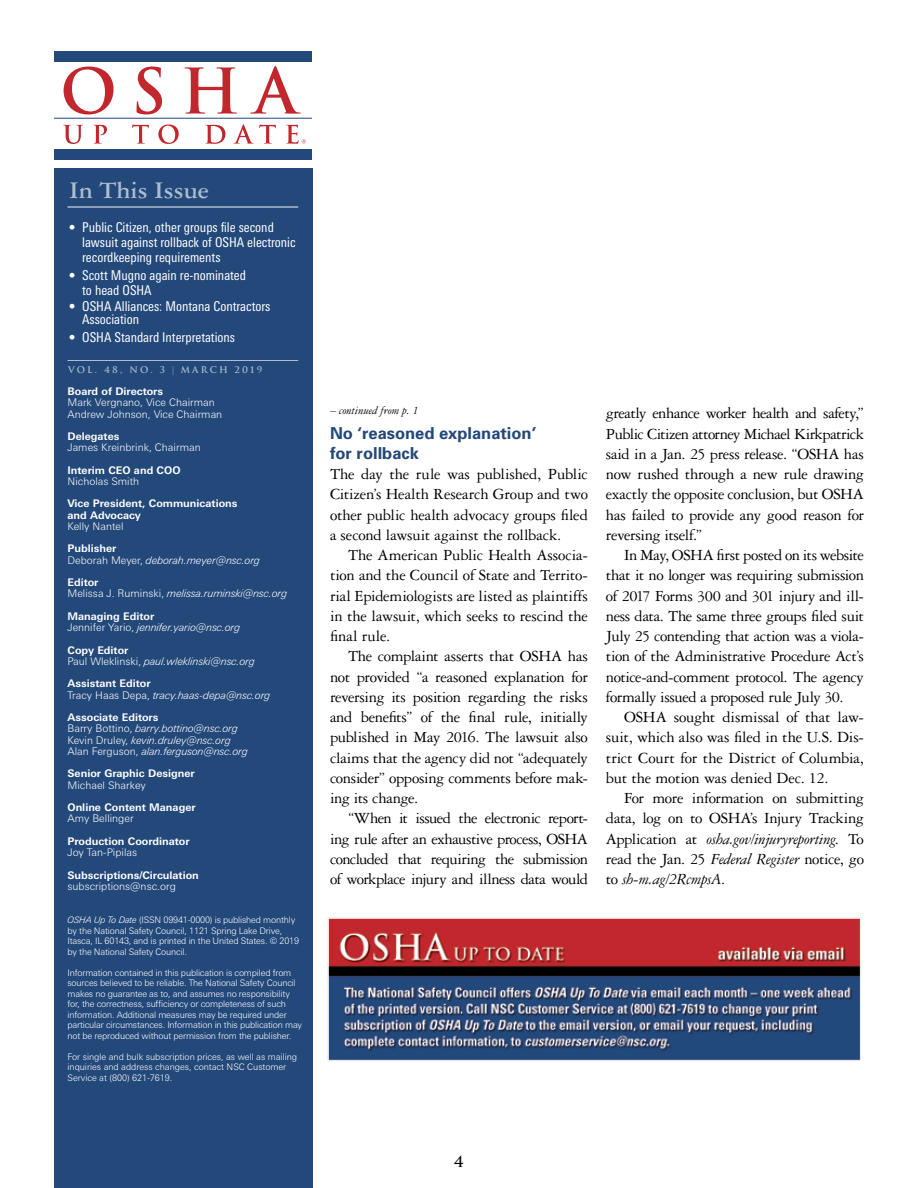
<style>
.page{position:relative;width:918px;height:1188px;background:#fff}
.page>*{position:absolute;margin:0;border:0;box-sizing:border-box;transform-origin:0 0}
.t1{font:700 25.5px "Garamond 3 LT Std";color:#adbdcf}
.t2{font:16.5px/20.2px "Garamond 3 LT Std";letter-spacing:-.02em;color:#000;text-align:justify}
.t3{font:700 16.5px/20.2px "Univers";color:#23487a}
.t4{font:700 15px "Trajan";color:#000}
.t5{font:condensed 13.5px/15px "Univers Next Pro";color:#fff}
.t6{font:italic 12px "Garamond 3 LT Std";color:#000}
.t7{font:italic 300 10.5px/11.2px "Univers Next Pro";color:#fff}
.t8{font:700 10.5px/11.2px "Univers Next Pro";color:#fff}
.t9{font:300 10.5px/11.2px "Univers Next Pro";color:#fff}
.t10{font:300 9px/10.5px "Univers Next Pro";letter-spacing:-.02em;color:#fff}
.t11{font:700 9px "Trajan";letter-spacing:.24em;color:#adbdcf}
.s1{font-family:"Garamond 3 LT Std";font-weight:400}
.s2{font-weight:700;font-style:normal}
.s3{font-style:normal}
.s4{font-style:italic}
</style>
<div class="page">
<div style="left:54px;top:169px;width:259px;height:1019px;background:#23487a"></div>
<div style="left:54px;top:149px;width:258px;height:11px;background:#23487a"></div>
<div style="left:54px;top:51px;width:258px;height:11px;background:#23487a"></div>
<svg style="left:64px;top:67px;width:50px;height:47px"></svg>
<svg style="left:137px;top:67px;width:25px;height:47px"></svg>
<svg style="left:185px;top:67px;width:52px;height:47px"></svg>
<svg style="left:250px;top:66px;width:51px;height:48px"></svg>
<hr style="left:54px;top:118px;width:258px;height:1px;background:#23487a">
<svg style="left:63px;top:125px;width:20px;height:19px"></svg>
<svg style="left:93px;top:125px;width:14px;height:19px"></svg>
<svg style="left:132px;top:124px;width:17px;height:20px"></svg>
<svg style="left:158px;top:124px;width:21px;height:20px"></svg>
<svg style="left:205px;top:125px;width:20px;height:19px"></svg>
<svg style="left:233px;top:124px;width:43px;height:20px"></svg>
<svg style="left:286px;top:125px;width:20px;height:19px"></svg>
<hr style="left:68px;top:206px;width:230px;height:2px;background:#adbdcf">
<hr style="left:68px;top:360px;width:230px;height:1px;background:#adbdcf">
<img style="left:327px;top:917px;width:534px;height:144px">
<h1 class="t1" style="left:69px;top:176px;width:142px">In This Issue</h1>
<p class="t5" style="left:82px;top:220px;width:215px;text-indent:-14px">• Public Citizen, other groups file second lawsuit against rollback of OSHA electronic recordkeeping requirements</p>
<p class="t5" style="left:82px;top:268px;width:165px;line-height:14.2px;text-indent:-14px">• Scott Mugno again re-nominated to head OSHA</p>
<p class="t5" style="left:82px;top:300px;width:190px;line-height:12.8px;text-indent:-14px">• OSHA Alliances: Montana Contractors<br>Association</p>
<p class="t5" style="left:69px;top:330px;width:168px">• OSHA Standard Interpretations</p>
<p class="t11" style="left:68px;top:364px;width:196px">VOL. 48, NO. 3 <span class="s1">|</span> MARCH 2019</p>
<p class="t8" style="left:68px;top:386px;width:97px">Board of Directors</p>
<p class="t9" style="left:68px;top:397px;width:156px">Mark Vergnano, Vice Chairman<br>Andrew Johnson, Vice Chairman</p>
<p class="t8" style="left:68px;top:431px;width:53px">Delegates</p>
<p class="t9" style="left:68px;top:442px;width:135px">James Kreinbrink, Chairman</p>
<p class="t8" style="left:68px;top:464px;width:115px">Interim CEO and COO</p>
<p class="t9" style="left:68px;top:476px;width:73px">Nicholas Smith</p>
<p class="t8" style="left:68px;top:498px;width:172px">Vice President, Communications and Advocacy</p>
<p class="t9" style="left:68px;top:521px;width:58px">Kelly Nantel</p>
<p class="t7" style="left:68px;top:543px;width:194px"><span class="s2">Publisher<br></span><span class="s3">Deborah Meyer,</span> deborah.meyer@nsc.org</p>
<p class="t7" style="left:68px;top:577px;width:221px"><span class="s2">Editor<br></span><span class="s3">Melissa J. Ruminski,</span> melissa.ruminski@nsc.org</p>
<p class="t7" style="left:68px;top:611px;width:174px"><span class="s2">Managing Editor<br></span><span class="s3">Jennifer Yario,</span> jennifer.yario@nsc.org</p>
<p class="t7" style="left:68px;top:644px;width:189px"><span class="s2">Copy Editor<br></span><span class="s3">Paul Wleklinski,</span> paul.wleklinski@nsc.org</p>
<p class="t7" style="left:68px;top:678px;width:205px"><span class="s2">Assistant Editor<br></span><span class="s3">Tracy Haas Depa,</span> tracy.haas-depa@nsc.org</p>
<p class="t7" style="left:68px;top:712px;width:182px"><span class="s2">Associate Editors<br></span><span class="s3">Barry Bottino,</span> barry.bottino@nsc.org <span class="s3">Kevin Druley,</span> kevin.druley@nsc.org <span class="s3">Alan Ferguson,</span> alan.ferguson@nsc.org</p>
<p class="t8" style="left:68px;top:768px;width:129px">Senior Graphic Designer</p>
<p class="t9" style="left:68px;top:779px;width:80px">Michael Sharkey</p>
<p class="t8" style="left:68px;top:802px;width:130px">Online Content Manager</p>
<p class="t9" style="left:68px;top:813px;width:68px">Amy Bellinger</p>
<p class="t8" style="left:68px;top:836px;width:124px">Production Coordinator</p>
<p class="t9" style="left:68px;top:847px;width:71px">Joy Tan-Pipilas</p>
<p class="t8" style="left:68px;top:869px;width:133px">Subscriptions/Circulation</p>
<p class="t9" style="left:68px;top:881px;width:110px">subscriptions@nsc.org</p>
<p class="t10" style="left:68px;top:915px;width:233px"><span class="s4">OSHA Up To Date</span> (ISSN 09941-0000) is published monthly by the National Safety Council, 1121 Spring Lake Drive, Itasca, IL 60143, and is printed in the United States. © 2019 by the National Safety Council.</p>
<p class="t10" style="left:68px;top:967px;width:236px">Information contained in this publication is compiled from sources believed to be reliable. The National Safety Council makes no guarantee as to, and assumes no responsibility for, the correctness, sufficiency or completeness of such information. Additional measures may be required under particular circumstances. Information in this publication may not be reproduced without permission from the publisher.</p>
<p class="t10" style="left:68px;top:1051px;width:231px">For single and bulk subscription prices, as well as mailing inquiries and address changes, contact NSC Customer<br>Service at (800) 621-7619.</p>
<p class="t6" style="left:330px;top:404px;width:90px">– continued from p. 1</p>
<p class="t3" style="left:330px;top:422px;width:208px">No ‘reasoned explanation’ for rollback</p>
<p class="t2" style="left:330px;top:464px;width:260px">The day the rule was published, Public Citizen’s Health Research Group and two other public health advocacy groups filed a second lawsuit against the rollback.</p>
<p class="t2" style="left:330px;top:545px;width:260px;text-indent:18px">The American Public Health Associa&shy;tion and the Council of State and Territo&shy;rial Epidemiologists are listed as plaintiffs in the lawsuit, which seeks to rescind the final rule.</p>
<p class="t2" style="left:330px;top:646px;width:260px;text-indent:18px">The complaint asserts that OSHA has not provided “a reasoned explanation for reversing its position regarding the risks and benefits” of the final rule, initially published in May 2016. The lawsuit also claims that the agency did not “adequately consider” opposing comments before mak&shy;ing its change.</p>
<p class="t2" style="left:330px;top:808px;width:260px;text-indent:18px">“When it issued the electronic report&shy;ing rule after an exhaustive process, OSHA concluded that requiring the submission of workplace injury and illness data would</p>
<p class="t2" style="left:606px;top:403px;width:260px">greatly enhance worker health and safety,” Public Citizen attorney Michael Kirkpatrick said in a Jan. 25 press release. “OSHA has now rushed through a new rule drawing exactly the opposite conclusion, but OSHA has failed to provide any good reason for reversing itself.”</p>
<p class="t2" style="left:606px;top:545px;width:260px;text-indent:18px">In May, OSHA first posted on its website that it no longer was requiring submission of 2017 Forms 300 and 301 injury and ill&shy;ness data. The same three groups filed suit July 25 contending that action was a viola&shy;tion of the Administrative Procedure Act’s notice-and-comment protocol. The agency formally issued a proposed rule July 30.</p>
<p class="t2" style="left:606px;top:707px;width:259px;text-indent:18px">OSHA sought dismissal of that law&shy;suit, which also was filed in the U.S. Dis&shy;trict Court for the District of Columbia, but the motion was denied Dec. 12.</p>
<p class="t2" style="left:606px;top:788px;width:260px;text-indent:18px">For more information on submitting data, log on to OSHA’s Injury Tracking Application at <span class="s4">osha.gov/injuryreporting</span>. To read the Jan. 25 <span class="s4">Federal Register</span> notice, go to <span class="s4">sh-m.ag/2RcmpsA</span>.</p>
<p class="t4" style="left:454px;top:1152px;width:12px">4</p>
</div>
